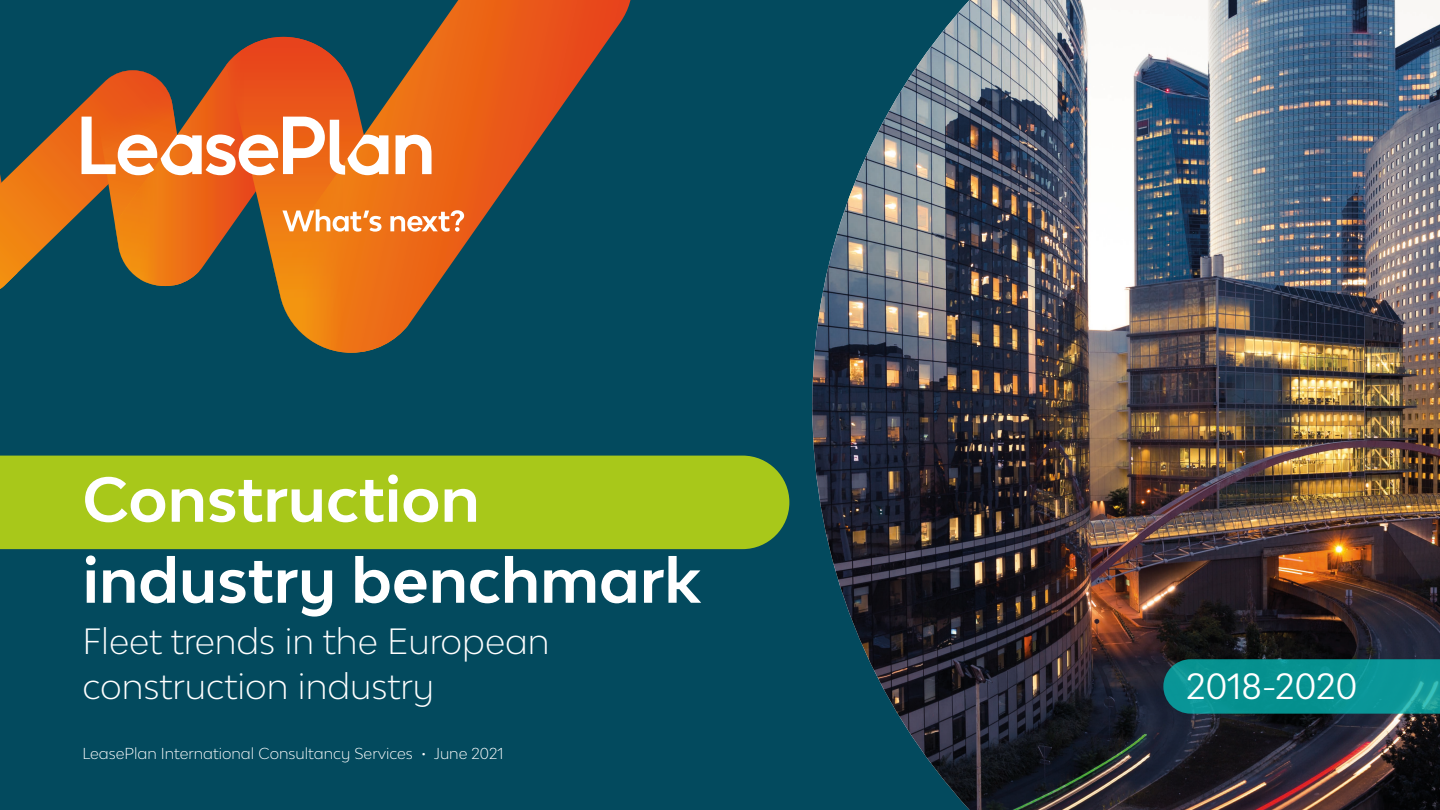
<style>
.page{position:relative;width:1440px;height:810px;background:#034a5e}
.page>*{position:absolute;margin:0;border:0;box-sizing:border-box;transform-origin:0 0}
.t1{font:700 60px/81px "Lease Plan";color:#fff}
.t2{font:300 34.5px/45px "Lease Plan";color:#fff}
.t3{font:34.5px "Lease Plan";color:#fff}
.t4{font:300 15px "Lease Plan";color:#fff}
</style>
<div class="page">
<img style="left:812px;top:0;width:628px;height:810px">
<svg style="left:1163px;top:659px;width:277px;height:55px;background:#0a9090"></svg>
<div style="left:0;top:456px;width:789px;height:93px;background:#a8c81a"></div>
<svg style="left:227px;top:37px;width:46px;height:27px"></svg>
<svg style="left:273px;top:0;width:358px;height:353px"></svg>
<svg style="left:0;top:64px;width:464px;height:230px"></svg>
<h1 class="t1" style="left:82px;top:458px;width:620px">Construction industry benchmark</h1>
<h2 class="t2" style="left:82px;top:618px;width:469px">Fleet trends in the European construction industry</h2>
<p class="t4" style="left:82px;top:744px;width:422px">LeasePlan International Consultancy Services • June 2021</p>
<h2 class="t3" style="left:1186px;top:664px;width:172px">2018-2020</h2>
</div>
